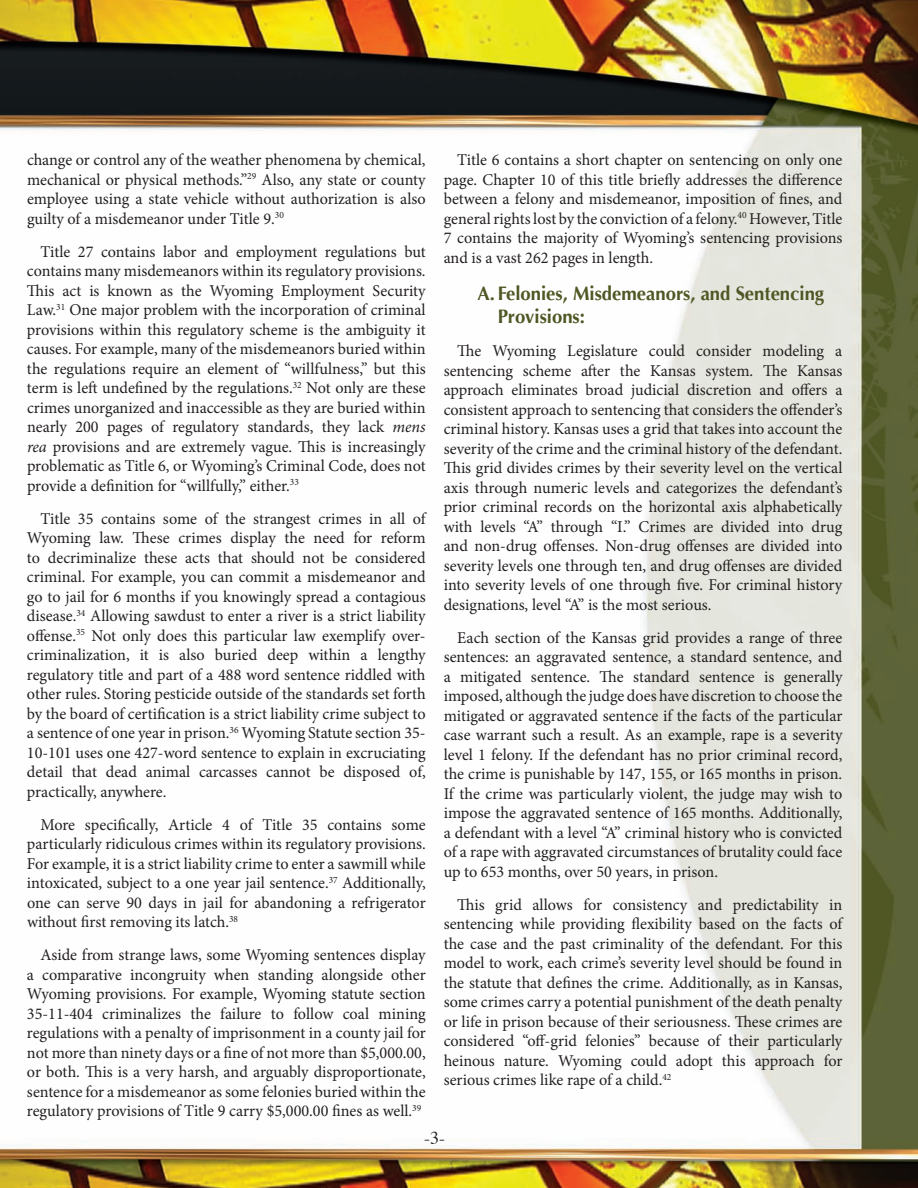
<style>
.page{position:relative;width:918px;height:1188px;background:#fff}
.page>*{position:absolute;margin:0;border:0;box-sizing:border-box;transform-origin:0 0}
.t1{font:700 19.5px/23.4px "Optima";color:#505724;scale:.95 1}
.t2{font:18px "Times";color:#231f20}
.t3{font:16.5px/19.5px "Minion Pro";color:#231f20;text-align:justify}
.s1{font-style:italic}
</style>
<div class="page">
<img style="left:0;top:0;width:918px;height:1188px">
<p class="t3" style="left:27px;top:150px;width:400px">change or control any of the weather phenomena by chemical, mechanical or physical methods.”<sup>29</sup> Also, any state or county employee using a state vehicle without authorization is also guilty of a misdemeanor under Title 9.<sup>30</sup></p>
<p class="t3" style="left:27px;top:242px;width:400px;text-indent:14px">Title 27 contains labor and employment regulations but contains many misdemeanors within its regulatory provisions.<br>This act is known as the Wyoming Employment Security Law.<sup>31</sup> One major problem with the incorporation of criminal provisions within this regulatory scheme is the ambiguity it causes. For example, many of the misdemeanors buried within the regulations require an element of “willfulness,” but this term is left undefined by the regulations.<sup>32</sup> Not only are these crimes unorganized and inaccessible as they are buried within nearly 200 pages of regulatory standards, they lack <span class="s1">mens rea</span> provisions and are extremely vague. This is increasingly problematic as Title 6, or Wyoming’s Criminal Code, does not provide a definition for “willfully,” either.<sup>33</sup></p>
<p class="t3" style="left:27px;top:509px;width:400px;text-indent:14px">Title 35 contains some of the strangest crimes in all of Wyoming law. These crimes display the need for reform to decriminalize these acts that should not be considered criminal. For example, you can commit a misdemeanor and go to jail for 6 months if you knowingly spread a contagious disease.<sup>34</sup> Allowing sawdust to enter a river is a strict liability offense.<sup>35</sup> Not only does this particular law exemplify over&shy;criminalization, it is also buried deep within a lengthy regulatory title and part of a 488 word sentence riddled with other rules. Storing pesticide outside of the standards set forth by the board of certification is a strict liability crime subject to a sentence of one year in prison.<sup>36</sup> Wyoming Statute section 35- 10-101 uses one 427-word sentence to explain in excruciating detail that dead animal carcasses cannot be disposed of, practically, anywhere.</p>
<p class="t3" style="left:27px;top:815px;width:400px;text-indent:14px">More specifically, Article 4 of Title 35 contains some particularly ridiculous crimes within its regulatory provisions.<br>For example, it is a strict liability crime to enter a sawmill while intoxicated, subject to a one year jail sentence.<sup>37</sup> Additionally, one can serve 90 days in jail for abandoning a refrigerator without first removing its latch.<sup>38</sup></p>
<p class="t3" style="left:27px;top:945px;width:400px;text-indent:14px">Aside from strange laws, some Wyoming sentences display a comparative incongruity when standing alongside other Wyoming provisions. For example, Wyoming statute section 35-11-404 criminalizes the failure to follow coal mining regulations with a penalty of imprisonment in a county jail for not more than ninety days or a fine of not more than $5,000.00, or both. This is a very harsh, and arguably disproportionate, sentence for a misdemeanor as some felonies buried within the regulatory provisions of Title 9 carry $5,000.00 fines as well.<sup>39</sup></p>
<p class="t3" style="left:444px;top:150px;width:400px;text-indent:14px">Title 6 contains a short chapter on sentencing on only one page. Chapter 10 of this title briefly addresses the difference between a felony and misdemeanor, imposition of fines, and general rights lost by the conviction of a felony.<sup>40</sup> However, Title 7 contains the majority of Wyoming’s sentencing provisions and is a vast 262 pages in length.</p>
<p class="t1" style="left:498px;top:282px;width:345px;text-indent:-20px">A. Felonies, Misdemeanors, and Sentencing<br>Provisions:</p>
<p class="t3" style="left:444px;top:341px;width:400px;text-indent:14px">The Wyoming Legislature could consider modeling a sentencing scheme after the Kansas system. The Kansas approach eliminates broad judicial discretion and offers a consistent approach to sentencing that considers the offender’s criminal history. Kansas uses a grid that takes into account the severity of the crime and the criminal history of the defendant.<br>This grid divides crimes by their severity level on the vertical axis through numeric levels and categorizes the defendant’s prior criminal records on the horizontal axis alphabetically with levels “A” through “I.” Crimes are divided into drug and non-drug offenses. Non-drug offenses are divided into severity levels one through ten, and drug offenses are divided into severity levels of one through five. For criminal history designations, level “A” is the most serious.</p>
<p class="t3" style="left:444px;top:628px;width:400px;text-indent:14px">Each section of the Kansas grid provides a range of three sentences: an aggravated sentence, a standard sentence, and a mitigated sentence. The standard sentence is generally imposed, although the judge does have discretion to choose the mitigated or aggravated sentence if the facts of the particular case warrant such a result. As an example, rape is a severity level 1 felony. If the defendant has no prior criminal record, the crime is punishable by 147, 155, or 165 months in prison.<br>If the crime was particularly violent, the judge may wish to impose the aggravated sentence of 165 months. Additionally, a defendant with a level “A” criminal history who is convicted of a rape with aggravated circumstances of brutality could face up to 653 months, over 50 years, in prison.</p>
<p class="t3" style="left:444px;top:895px;width:400px;text-indent:14px">This grid allows for consistency and predictability in sentencing while providing flexibility based on the facts of the case and the past criminality of the defendant. For this model to work, each crime’s severity level should be found in the statute that defines the crime. Additionally, as in Kansas, some crimes carry a potential punishment of the death penalty or life in prison because of their seriousness. These crimes are considered “off-grid felonies” because of their particularly heinous nature. Wyoming could adopt this approach for serious crimes like rape of a child.<sup>42</sup></p>
<p class="t2" style="left:424px;top:1122px;width:22px">-3-</p>
</div>
